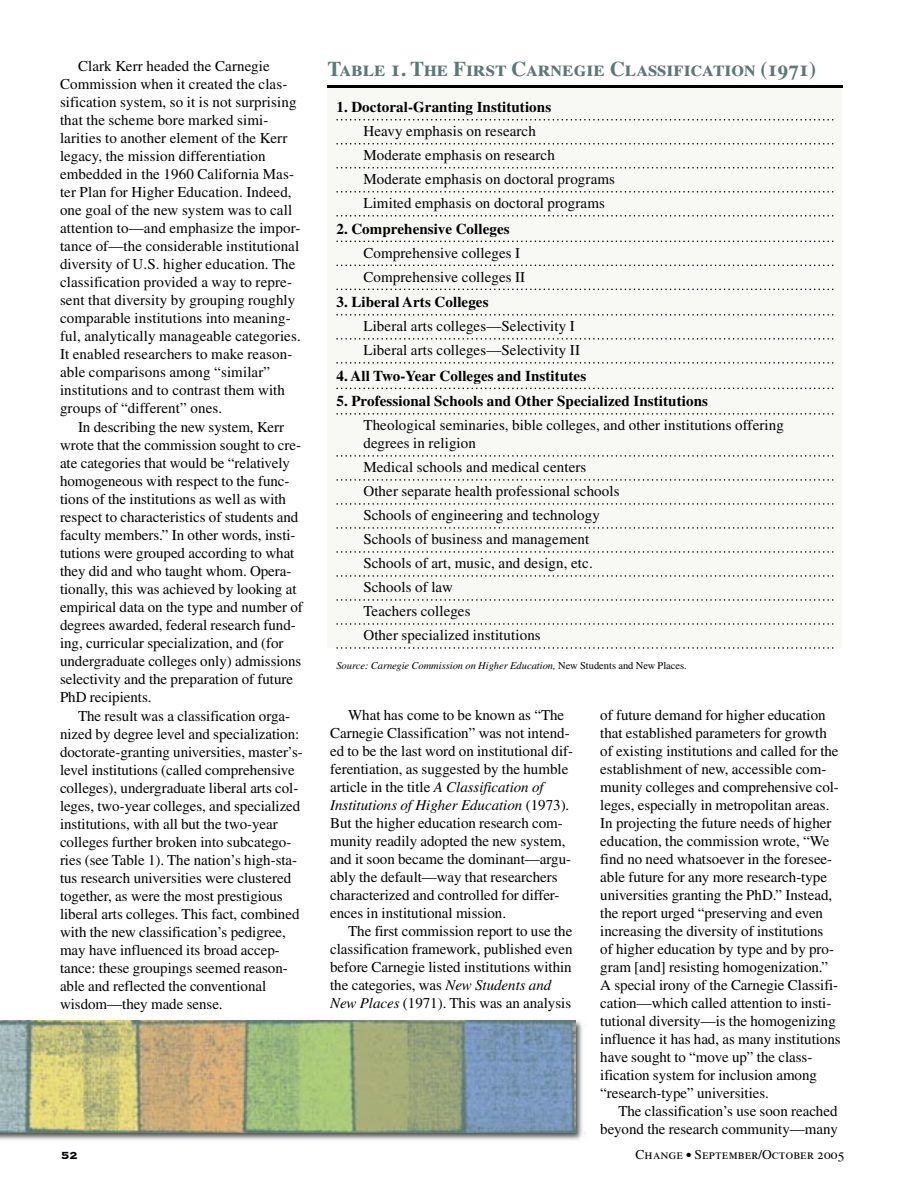
<style>
.page{position:relative;width:905px;height:1202px;background:#fff}
.page>*{position:absolute;margin:0;border:0;box-sizing:border-box;transform-origin:0 0}
.t1{font:21px "Times Bold SC";letter-spacing:-.005em;color:#5c7777}
.t2{font:15px/18px "Times";letter-spacing:-.005em;color:#000}
.t3{font:700 15px "Times";letter-spacing:.005em;color:#000}
.t4{font:13.5px "Times Roman SC";letter-spacing:.005em;color:#000}
.t5{font:13.5px "Copperplate Thirty Three BC";color:#000}
.t6{font:italic 10.5px "Times";letter-spacing:-.005em;color:#000}
.s1{font-style:italic}
.s2{font-style:normal}
</style>
<div class="page">
<div style="left:327px;top:86px;width:515px;height:562px;background:#f8f8f5"></div>
<hr style="left:327px;top:85px;width:515px;height:2px;background:#000">
<svg style="left:336px;top:119px;width:497px;height:1px"></svg>
<svg style="left:336px;top:143px;width:497px;height:1px"></svg>
<svg style="left:336px;top:167px;width:497px;height:1px"></svg>
<svg style="left:336px;top:191px;width:497px;height:1px"></svg>
<svg style="left:336px;top:215px;width:497px;height:1px"></svg>
<svg style="left:336px;top:240px;width:497px;height:2px"></svg>
<svg style="left:336px;top:264px;width:497px;height:2px"></svg>
<svg style="left:336px;top:288px;width:497px;height:2px"></svg>
<svg style="left:336px;top:314px;width:497px;height:1px"></svg>
<svg style="left:336px;top:338px;width:497px;height:1px"></svg>
<svg style="left:336px;top:362px;width:497px;height:1px"></svg>
<svg style="left:336px;top:387px;width:497px;height:2px"></svg>
<svg style="left:336px;top:413px;width:497px;height:1px"></svg>
<svg style="left:336px;top:455px;width:497px;height:1px"></svg>
<svg style="left:336px;top:479px;width:497px;height:1px"></svg>
<svg style="left:336px;top:503px;width:497px;height:1px"></svg>
<svg style="left:336px;top:527px;width:497px;height:1px"></svg>
<svg style="left:336px;top:551px;width:497px;height:1px"></svg>
<svg style="left:336px;top:575px;width:497px;height:1px"></svg>
<svg style="left:336px;top:599px;width:497px;height:1px"></svg>
<svg style="left:336px;top:623px;width:497px;height:1px"></svg>
<svg style="left:336px;top:647px;width:497px;height:1px"></svg>
<img style="left:0;top:1020px;width:583px;height:120px">
<img style="left:0;top:1020px;width:575px;height:112px">
<p class="t2" style="left:60px;top:57px;width:242px;text-indent:18px">Clark Kerr headed the Carnegie Commission when it created the clas&shy;sification system, so it is not surprising that the scheme bore marked simi&shy;larities to another element of the Kerr legacy, the mission differentiation embedded in the 1960 California Mas&shy;ter Plan for Higher Education. Indeed, one goal of the new system was to call attention to—and emphasize the impor&shy;tance of—the considerable institutional diversity of U.S. higher education. The classification provided a way to repre&shy;sent that diversity by grouping roughly comparable institutions into meaning&shy;ful, analytically manageable categories.<br>It enabled researchers to make reason&shy;able comparisons among “similar” institutions and to contrast them with groups of “different” ones.</p>
<p class="t2" style="left:60px;top:418px;width:244px;text-indent:18px">In describing the new system, Kerr wrote that the commission sought to cre&shy;ate categories that would be “relatively homogeneous with respect to the func&shy;tions of the institutions as well as with respect to characteristics of students and faculty members.” In other words, insti&shy;tutions were grouped according to what they did and who taught whom. Opera&shy;tionally, this was achieved by looking at empirical data on the type and number of degrees awarded, federal research fund&shy;ing, curricular specialization, and (for undergraduate colleges only) admissions selectivity and the preparation of future PhD recipients.</p>
<p class="t2" style="left:60px;top:706px;width:244px;text-indent:18px">The result was a classification orga&shy;nized by degree level and specialization: doctorate-granting universities, master’s&shy;level institutions (called comprehensive colleges), undergraduate liberal arts col&shy;leges, two-year colleges, and specialized institutions, with all but the two-year colleges further broken into subcatego&shy;ries (see Table 1). The nation’s high-sta&shy;tus research universities were clustered together, as were the most prestigious liberal arts colleges. This fact, combined with the new classification’s pedigree, may have influenced its broad accep&shy;tance: these groupings seemed reason&shy;able and reflected the conventional wisdom—they made sense.</p>
<p class="t2" style="left:330px;top:706px;width:244px;text-indent:18px">What has come to be known as “The Carnegie Classification” was not intend&shy;ed to be the last word on institutional dif&shy;ferentiation, as suggested by the humble article in the title <span class="s1">A Classification of Institutions of Higher Education</span> (1973).<br>But the higher education research com&shy;munity readily adopted the new system, and it soon became the dominant—argu&shy;ably the default—way that researchers characterized and controlled for differ&shy;ences in institutional mission.</p>
<h1 class="t1" style="left:327px;top:57px;width:490px">Table 1. The First Carnegie Classification (1971)</h1>
<p class="t3" style="left:336px;top:98px;width:216px">1. Doctoral-Granting Institutions</p>
<p class="t2" style="left:363px;top:119px;width:253px;line-height:24px">Heavy emphasis on research<br>Moderate emphasis on research Moderate emphasis on doctoral programs Limited emphasis on doctoral programs</p>
<p class="t3" style="left:336px;top:220px;width:175px">2. Comprehensive Colleges</p>
<p class="t2" style="left:363px;top:241px;width:163px;line-height:24px">Comprehensive colleges I<br>Comprehensive colleges II</p>
<p class="t3" style="left:336px;top:293px;width:154px">3. Liberal Arts Colleges</p>
<p class="t2" style="left:363px;top:314px;width:218px;line-height:24px">Liberal arts colleges—Selectivity I<br>Liberal arts colleges—Selectivity II</p>
<p class="t3" style="left:336px;top:367px;width:251px">4. All Two-Year Colleges and Institutes</p>
<p class="t3" style="left:336px;top:392px;width:373px">5. Professional Schools and Other Specialized Institutions</p>
<p class="t2" style="left:363px;top:416px;width:422px">Theological seminaries, bible colleges, and other institutions offering degrees in religion</p>
<p class="t2" style="left:363px;top:455px;width:258px;line-height:24px">Medical schools and medical centers<br>Other separate health professional schools<br>Schools of engineering and technology<br>Schools of business and management<br>Schools of art, music, and design, etc.<br>Schools of law<br>Teachers colleges<br>Other specialized institutions</p>
<p class="t6" style="left:336px;top:659px;width:352px">Source: Carnegie Commission on Higher Education, <span class="s2">New Students and New Places</span>.</p>
<p class="t2" style="left:600px;top:706px;width:242px">of future demand for higher education that established parameters for growth of existing institutions and called for the establishment of new, accessible com&shy;munity colleges and comprehensive col&shy;leges, especially in metropolitan areas.<br>In projecting the future needs of higher education, the commission wrote, “We find no need whatsoever in the foresee&shy;able future for any more research-type universities granting the PhD.” Instead, the report urged “preserving and even increasing the diversity of institutions<br>of higher education by type and by pro&shy;gram [and] resisting homogenization.” A special irony of the Carnegie Classifi&shy;cation—which called attention to insti&shy;tutional diversity—is the homogenizing influence it has had, as many institutions have sought to “move up” the class&shy;ification system for inclusion among “research-type” universities.</p>
<p class="t2" style="left:600px;top:1102px;width:239px;text-align:right">The classification’s use soon reached beyond the research community—many</p>
<p class="t2" style="left:330px;top:922px;width:244px;text-indent:18px">The first commission report to use the classification framework, published even before Carnegie listed institutions within the categories, was <span class="s1">New Students and New Places</span> (1971). This was an analysis</p>
<p class="t5" style="left:61px;top:1148px;width:18px">52</p>
<p class="t4" style="left:635px;top:1146px;width:210px">Change ● September/October 2005</p>
</div>
